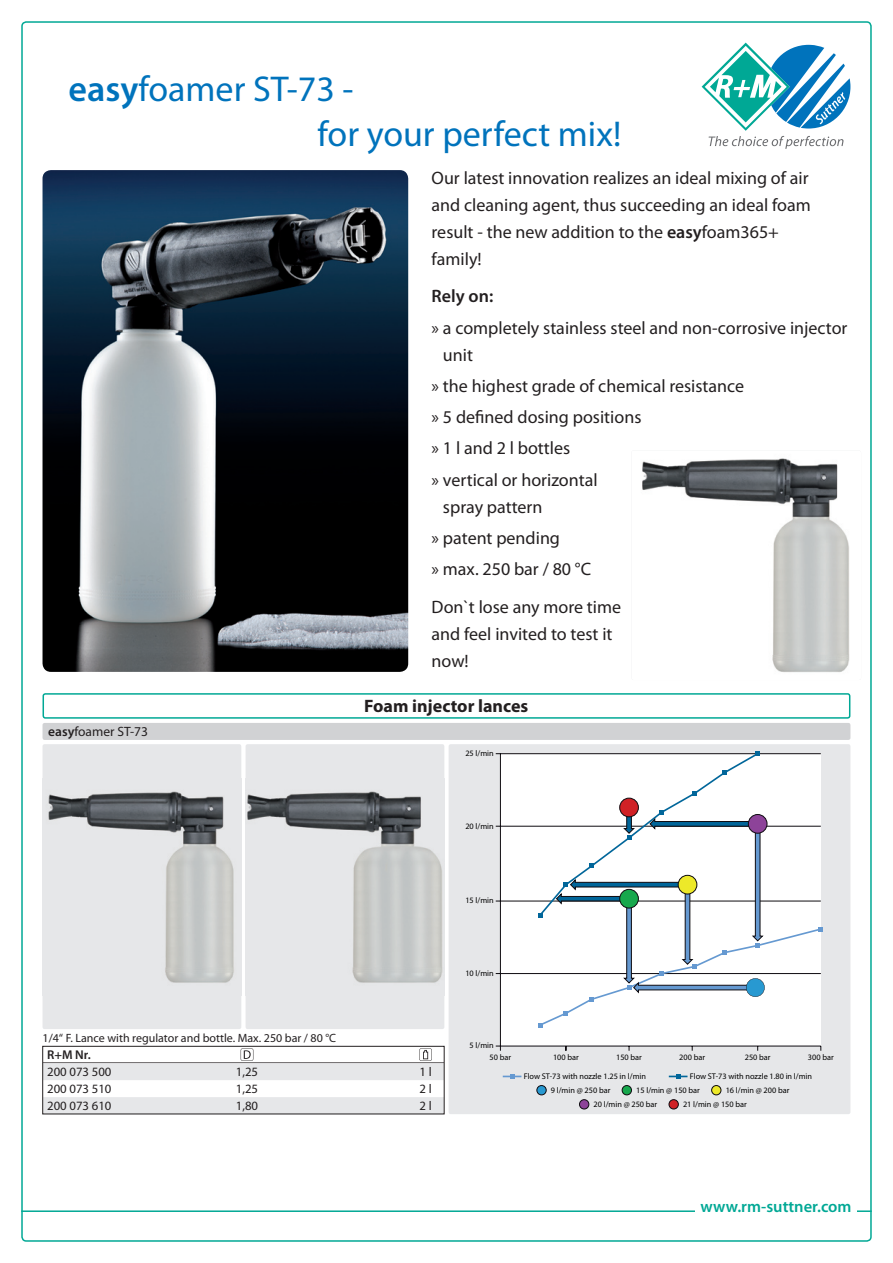
<style>
.page{position:relative;width:893px;height:1263px;background:#fff}
.page>*{position:absolute;margin:0;border:0;box-sizing:border-box;transform-origin:0 0}
._9_fett{font:36px/45px "Myriad Pro";color:#0073bc}
._9_fett-2{font:18px/27px "Myriad Pro";color:#231f20}
._9_fett_-_5{font:18px/27px "Myriad Pro";color:#231f20}
._2010_AG_-_Master{font:700 18px "Myriad Pro";color:#231f20}
._9_fett-3{font:600 18px "Myriad Pro";color:#231f20}
.t1{font:600 16.5px "Myriad Pro";color:#00a895}
._2010_AN_-_Master{font:13.5px "Myriad Pro";color:#231f20}
.T_master_b{font:12.75px "Myriad Pro";color:#231f20}
.T_master_c{font:12.75px "Myriad Pro";color:#231f20}
.T_master_a{font:600 12.75px "Myriad Pro";color:#231f20}
._2010_AT_-_Master{font:12px "Myriad Pro";color:#231f20}
.t2{font:8.25px/11.7px "Myriad Pro";color:#000}
.s1{font-weight:600}
</style>
<div class="page">
<hr style="left:21px;top:1210px;width:851px;height:2px;background:#00a895">
<svg style="left:702px;top:43px;width:148px;height:106px"></svg>
<div style="left:695px;top:1199px;width:162px;height:21px;background:#fff"></div>
<div style="left:43px;top:744px;width:198px;height:285px;background:#e6e7e9;border-radius:2px"></div>
<img style="left:48px;top:791px;width:186px;height:192px">
<div style="left:246px;top:744px;width:198px;height:285px;background:#e6e7e9;border-radius:2px"></div>
<img style="left:247px;top:791px;width:196px;height:192px">
<div style="left:449px;top:744px;width:401px;height:370px;background:#e6e7e9;border-radius:2px"></div>
<div style="left:500px;top:754px;width:321px;height:292px;background:#fff"></div>
<hr style="left:500px;top:1046px;width:321px;height:1px;background:#0e0b10">
<hr style="left:500px;top:973px;width:321px;height:1px;background:#0e0b10">
<hr style="left:500px;top:901px;width:321px;height:1px;background:#0e0b10">
<hr style="left:500px;top:754px;width:1px;height:292px;background:#0e0b10">
<hr style="left:500px;top:826px;width:321px;height:1px;background:#0e0b10">
<hr style="left:500px;top:753px;width:321px;height:1px;background:#0e0b10">
<svg style="left:496px;top:1046px;width:5px;height:5px"></svg>
<div style="left:537px;top:1085px;width:9px;height:10px;background:#2899d1;border-radius:50%"></div>
<div style="left:537px;top:1085px;width:9px;height:10px;border:1px solid #0e0b10;border-radius:50%"></div>
<div style="left:622px;top:1085px;width:9px;height:10px;background:#17a84d;border-radius:50%"></div>
<div style="left:622px;top:1085px;width:10px;height:10px;border:1px solid #0e0b10;border-radius:50%"></div>
<div style="left:712px;top:1085px;width:9px;height:10px;background:#ede929;border-radius:50%"></div>
<div style="left:711px;top:1085px;width:10px;height:10px;border:1px solid #0e0b10;border-radius:50%"></div>
<div style="left:579px;top:1100px;width:10px;height:9px;background:#8d4399;border-radius:50%"></div>
<div style="left:579px;top:1099px;width:10px;height:10px;border:1px solid #0e0b10;border-radius:50%"></div>
<div style="left:669px;top:1100px;width:9px;height:9px;background:#d02126;border-radius:50%"></div>
<div style="left:669px;top:1099px;width:10px;height:10px;border:1px solid #0e0b10;border-radius:50%"></div>
<svg style="left:503px;top:1074px;width:18px;height:5px"></svg>
<svg style="left:669px;top:1074px;width:18px;height:5px"></svg>
<svg style="left:538px;top:751px;width:285px;height:276px"></svg>
<div style="left:678px;top:875px;width:19px;height:19px;background:#ede929;border-radius:50%"></div>
<div style="left:678px;top:875px;width:19px;height:19px;border:1px solid #0e0b10;border-radius:50%"></div>
<div style="left:620px;top:889px;width:18px;height:19px;background:#17a84d;border-radius:50%"></div>
<div style="left:619px;top:889px;width:20px;height:19px;border:1px solid #0e0b10;border-radius:50%"></div>
<div style="left:748px;top:814px;width:19px;height:19px;background:#8d4399;border-radius:50%"></div>
<div style="left:748px;top:814px;width:19px;height:19px;border:1px solid #0e0b10;border-radius:50%"></div>
<div style="left:43px;top:723px;width:807px;height:17px;background:#d1d2d4;border-radius:2px"></div>
<hr style="left:43px;top:1062px;width:401px;height:1px;background:#231f20">
<div style="left:43px;top:1063px;width:401px;height:17px;background:#e6e7e9"></div>
<div style="left:43px;top:1097px;width:401px;height:17px;background:#e6e7e9"></div>
<svg style="left:241px;top:1048px;width:12px;height:13px"></svg>
<svg style="left:419px;top:1048px;width:13px;height:13px"></svg>
<div style="left:43px;top:1046px;width:401px;height:68px;border:1px solid #231f20"></div>
<div style="left:43px;top:693px;width:807px;height:26px;border:2px solid #00a895;border-radius:2px"></div>
<img style="left:43px;top:170px;width:365px;height:502px">
<img style="left:642px;top:458px;width:208px;height:214px">
<p class="_9_fett" style="left:318px;top:66px;width:305px;text-indent:-249px"><span class="s1">easy</span>foamer ST-73 -<br>for your perfect mix!</p>
<p class="_9_fett_-_5" style="left:432px;top:164px;width:381px">Our latest innovation realizes an ideal mixing of air and cleaning agent, thus succeeding an ideal foam result - the new addition to the <span class="s1">easy</span>foam365+ family!</p>
<p class="_9_fett-3" style="left:432px;top:285px;width:63px">Rely on:</p>
<p class="_9_fett-2" style="left:443px;top:314px;width:406px;text-indent:-11px">» a completely stainless steel and non-corrosive injector unit</p>
<p class="_9_fett-2" style="left:432px;top:372px;width:314px">» the highest grade of chemical resistance</p>
<p class="_9_fett-2" style="left:432px;top:403px;width:211px">» 5 defined dosing positions</p>
<p class="_9_fett-2" style="left:432px;top:434px;width:140px">» 1 l and 2 l bottles</p>
<p class="_9_fett-2" style="left:443px;top:466px;width:156px;text-indent:-11px">» vertical or horizontal spray pattern</p>
<p class="_9_fett-2" style="left:432px;top:524px;width:130px">» patent pending</p>
<p class="_9_fett-2" style="left:432px;top:555px;width:161px">» max. 250 bar / 80 °C</p>
<p class="_9_fett-2" style="left:432px;top:593px;width:191px">Don`t lose any more time and feel invited to test it now!</p>
<p class="_2010_AN_-_Master" style="left:48px;top:723px;width:101px"><span class="s1">easy</span>foamer ST-73</p>
<p class="_2010_AG_-_Master" style="left:364px;top:694px;width:166px">Foam injector lances</p>
<p class="t2" style="left:465px;top:747px;width:30px">25 l/min</p>
<p class="t2" style="left:465px;top:820px;width:30px">20 l/min</p>
<p class="t2" style="left:465px;top:895px;width:30px">15 l/min</p>
<p class="t2" style="left:465px;top:967px;width:30px">10 l/min</p>
<p class="_2010_AT_-_Master" style="left:43px;top:1030px;width:295px">1/4“ F. Lance with regulator and bottle. Max. 250 bar / 80 °C</p>
<p class="T_master_a" style="left:47px;top:1046px;width:45px">R+M Nr.</p>
<p class="T_master_b" style="left:47px;top:1064px;width:66px">200 073 500</p>
<p class="T_master_b" style="left:236px;top:1064px;width:24px">1,25</p>
<p class="T_master_b" style="left:419px;top:1064px;width:14px">1 l</p>
<p class="T_master_c" style="left:47px;top:1081px;width:66px">200 073 510</p>
<p class="T_master_c" style="left:236px;top:1081px;width:24px">1,25</p>
<p class="T_master_c" style="left:419px;top:1081px;width:14px">2 l</p>
<p class="T_master_b" style="left:47px;top:1098px;width:66px">200 073 610</p>
<p class="T_master_b" style="left:236px;top:1098px;width:24px">1,80</p>
<p class="T_master_b" style="left:419px;top:1098px;width:14px">2 l</p>
<p class="t2" style="left:490px;top:1040px;width:23px;text-indent:-20px">5 l/min<br>50 bar</p>
<p class="t2" style="left:553px;top:1051px;width:27px">100 bar</p>
<p class="t2" style="left:616px;top:1051px;width:27px">150 bar</p>
<p class="t2" style="left:679px;top:1051px;width:27px">200 bar</p>
<p class="t2" style="left:745px;top:1051px;width:27px">250 bar</p>
<p class="t2" style="left:808px;top:1051px;width:27px">300 bar</p>
<p class="t2" style="left:524px;top:1070px;width:124px">Flow ST-73 with nozzle 1.25 in l/min</p>
<p class="t2" style="left:690px;top:1070px;width:124px">Flow ST-73 with nozzle 1.80 in l/min</p>
<p class="t2" style="left:551px;top:1084px;width:61px">9 l/min @ 250 bar</p>
<p class="t2" style="left:636px;top:1084px;width:65px">15 l/min @ 150 bar</p>
<p class="t2" style="left:726px;top:1084px;width:65px">16 l/min @ 200 bar</p>
<p class="t2" style="left:593px;top:1098px;width:65px">20 l/min @ 250 bar</p>
<p class="t2" style="left:683px;top:1098px;width:65px">21 l/min @ 150 bar</p>
<p class="t1" style="left:700px;top:1196px;width:152px">www.rm-suttner.com</p>
</div>
